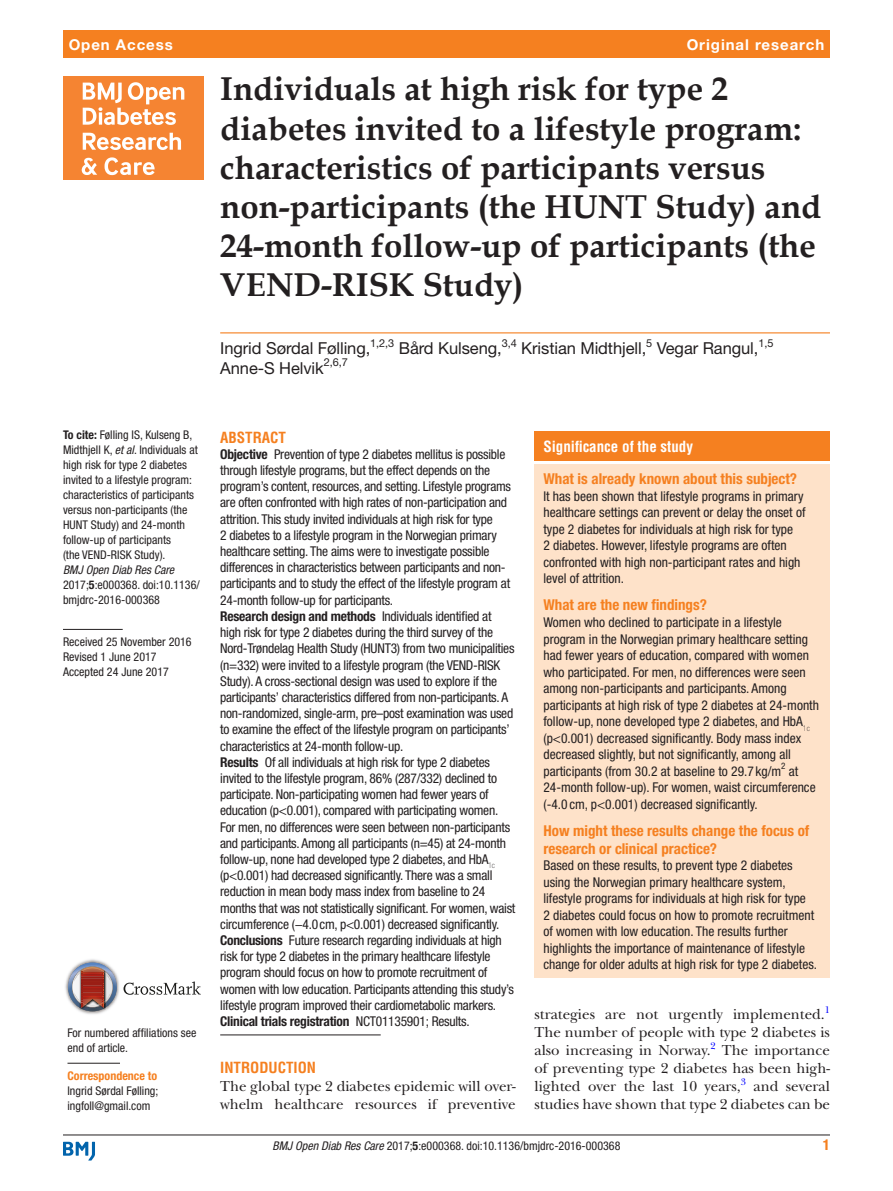
<style>
.page{position:relative;width:893px;height:1191px;background:#fff}
.page>*{position:absolute;margin:0;border:0;box-sizing:border-box;transform-origin:0 0}
.t1{font:700 33px/39px "Book Antiqua";color:#231f20}
.t2{font:16.5px "Helvetica Neue LT Std";letter-spacing:-.005em;color:#231f20}
.t3{font:15px/18px "New Baskerville";color:#231f20}
.t4{font:700 condensed 15px/18px "Helvetica Neue LT Std";color:#f58020}
.t5{font:700 15px "Helvetica Neue LT Std";letter-spacing:.065em;color:#fff}
.t6{font:700 condensed 15px "Helvetica";color:#fff}
.t7{font:700 condensed 15px "Helvetica";color:#f58020}
.t8{font:condensed 13.5px/16.2px "Helvetica Neue LT Std";letter-spacing:-.02em;color:#231f20}
.t9{font:condensed 13.5px/16.5px "Helvetica Neue LT Std";color:#231f20}
.t10{font:condensed 12px/15px "Helvetica Neue LT Std";color:#231f20}
.t11{font:700 condensed 12px "Helvetica Neue LT Std";color:#f58020}
.t12{font:10.95px "Helvetica Neue LT Std";color:#231f20}
.t13{font:9.9px "New Baskerville";color:#00f}
.s1{font-weight:700}
.s2{font-style:italic}
</style>
<div class="page">
<hr style="left:63px;top:1134px;width:767px;height:1px;background:#231f20">
<svg style="left:63px;top:1141px;width:32px;height:19px"></svg>
<div style="left:63px;top:31px;width:767px;height:27px;background:#f58020"></div>
<hr style="left:220px;top:1034px;width:161px;height:1px;background:#231f20">
<hr style="left:220px;top:332px;width:610px;height:1px;background:#f58020">
<hr style="left:68px;top:1062px;width:52px;height:1px;background:#231f20">
<hr style="left:63px;top:629px;width:60px;height:1px;background:#231f20">
<img style="left:65px;top:959px;width:54px;height:55px">
<svg style="left:68px;top:962px;width:49px;height:49px;background:#a88689"></svg>
<svg style="left:124px;top:981px;width:77px;height:13px"></svg>
<div style="left:63px;top:76px;width:140px;height:104px;background:#f58432"></div>
<svg style="left:83px;top:82px;width:101px;height:43px"></svg>
<svg style="left:83px;top:133px;width:98px;height:17px"></svg>
<svg style="left:82px;top:158px;width:15px;height:17px"></svg>
<svg style="left:105px;top:157px;width:50px;height:18px"></svg>
<div style="left:534px;top:430px;width:296px;height:30px;background:#f58020"></div>
<div style="left:534px;top:465px;width:296px;height:513px;background:#fee2c9"></div>
<p class="t5" style="left:69px;top:35px;width:106px">Open Access</p>
<p class="t5" style="left:687px;top:35px;width:139px">Original research</p>
<h1 class="t1" style="left:220px;top:70px;width:603px">Individuals at high risk for type 2 diabetes invited to a lifestyle program: characteristics of participants versus non-participants (the HUNT Study) and 24-month follow-up of participants (the VEND-RISK Study)</h1>
<p class="t2" style="left:220px;top:338px;width:152px">Ingrid Sørdal Følling,</p>
<p class="t12" style="left:370px;top:336px;width:26px">1,2,3</p>
<p class="t2" style="left:399px;top:338px;width:104px">Bård Kulseng,</p>
<p class="t12" style="left:502px;top:336px;width:17px">3,4</p>
<p class="t2" style="left:521px;top:338px;width:127px">Kristian Midthjell,</p>
<p class="t12" style="left:646px;top:336px;width:8px">5</p>
<p class="t2" style="left:657px;top:338px;width:103px">Vegar Rangul,</p>
<p class="t12" style="left:758px;top:336px;width:17px">1,5</p>
<p class="t2" style="left:220px;top:358px;width:105px">Anne-S Helvik</p>
<p class="t12" style="left:324px;top:356px;width:26px">2,6,7</p>
<p class="t10" style="left:63px;top:427px;width:136px"><span class="s1">To cite:</span> Følling IS, Kulseng B,<br>Midthjell K, <span class="s2">et al</span>. Individuals at high risk for type 2 diabetes invited to a lifestyle program: characteristics of participants versus non-participants (the<br>HUNT Study) and 24-month follow-up of participants<br>(the VEND-RISK Study).</p>
<p class="t10" style="left:63px;top:562px;width:138px"><span class="s2">BMJ Open Diab Res Care<br></span>2017;<span class="s1">5</span>:e000368. doi:10.1136/ bmjdrc-2016-000368</p>
<p class="t10" style="left:63px;top:634px;width:130px">Received 25 November 2016<br>Revised 1 June 2017<br>Accepted 24 June 2017</p>
<p class="t10" style="left:68px;top:1024px;width:130px">For numbered affiliations see end of article.</p>
<p class="t11" style="left:68px;top:1068px;width:91px">Correspondence to</p>
<p class="t10" style="left:68px;top:1083px;width:92px">Ingrid Sørdal Følling; ingfoll@gmail.com</p>
<p class="t7" style="left:220px;top:428px;width:67px">ABSTRACT</p>
<p class="t8" style="left:220px;top:446px;width:297px"><span class="s1">Objective</span> Prevention of type 2 diabetes mellitus is possible through lifestyle programs, but the effect depends on the program’s content, resources, and setting. Lifestyle programs are often confronted with high rates of non-participation and attrition. This study invited individuals at high risk for type<br>2 diabetes to a lifestyle program in the Norwegian primary healthcare setting. The aims were to investigate possible differences in characteristics between participants and non&shy;participants and to study the effect of the lifestyle program at 24-month follow-up for participants.<br><span class="s1">Research design and methods</span> Individuals identified at high risk for type 2 diabetes during the third survey of the Nord-Trøndelag Health Study (HUNT3) from two municipalities (n=332) were invited to a lifestyle program (the VEND-RISK Study). A cross-sectional design was used to explore if the participants’ characteristics differed from non-participants. A non-randomized, single-arm, pre–post examination was used to examine the effect of the lifestyle program on participants’ characteristics at 24-month follow-up.<br><span class="s1">Results</span> Of all individuals at high risk for type 2 diabetes invited to the lifestyle program, 86% (287/332) declined to participate. Non-participating women had fewer years of education (p&lt;0.001), compared with participating women.<br>For men, no differences were seen between non-participants and participants. Among all participants (n=45) at 24-month follow-up, none had developed type 2 diabetes, and HbA<sub>1c </sub>(p&lt;0.001) had decreased significantly. There was a small reduction in mean body mass index from baseline to 24 months that was not statistically significant. For women, waist circumference (−4.0cm, p&lt;0.001) decreased significantly.<br><span class="s1">Conclusions</span> Future research regarding individuals at high risk for type 2 diabetes in the primary healthcare lifestyle program should focus on how to promote recruitment of women with low education. Participants attending this study’s lifestyle program improved their cardiometabolic markers.<br><span class="s1">Clinical trials registration</span> NCT01135901; Results.</p>
<p class="t7" style="left:220px;top:1058px;width:97px">INTRODUCTION</p>
<p class="t3" style="left:220px;top:1077px;width:297px">The global type 2 diabetes epidemic will over&shy;whelm healthcare resources if preventive</p>
<p class="t6" style="left:543px;top:437px;width:151px">SIGNIFICANCE OF THE STUDY</p>
<p class="t4" style="left:543px;top:470px;width:255px">What is already known about this subject?</p>
<p class="t9" style="left:543px;top:488px;width:264px">It has been shown that lifestyle programs in primary healthcare settings can prevent or delay the onset of type 2 diabetes for individuals at high risk for type<br>2 diabetes. However, lifestyle programs are often confronted with high non-participant rates and high level of attrition.</p>
<p class="t4" style="left:543px;top:596px;width:165px">What are the new findings?</p>
<p class="t9" style="left:543px;top:614px;width:277px">Women who declined to participate in a lifestyle program in the Norwegian primary healthcare setting had fewer years of education, compared with women who participated. For men, no differences were seen among non-participants and participants. Among participants at high risk of type 2 diabetes at 24-month follow-up, none developed type 2 diabetes, and HbA<sub>1c </sub>(p&lt;0.001) decreased significantly. Body mass index decreased slightly, but not significantly, among all participants (from 30.2 at baseline to 29.7 kg/m<sup>2</sup> at 24-month follow-up). For women, waist circumference (-4.0 cm, p&lt;0.001) decreased significantly.</p>
<p class="t4" style="left:543px;top:821px;width:267px">How might these results change the focus of research or clinical practice?</p>
<p class="t9" style="left:543px;top:857px;width:275px">Based on these results, to prevent type 2 diabetes using the Norwegian primary healthcare system, lifestyle programs for individuals at high risk for type<br>2 diabetes could focus on how to promote recruitment of women with low education. The results further highlights the importance of maintenance of lifestyle change for older adults at high risk for type 2 diabetes.</p>
<p class="t3" style="left:534px;top:1005px;width:292px">strategies are not urgently implemented.</p>
<p class="t13" style="left:825px;top:1003px;width:7px">1</p>
<p class="t3" style="left:534px;top:1023px;width:297px">The number of people with type 2 diabetes is also increasing in Norway.</p>
<p class="t13" style="left:711px;top:1039px;width:7px">2</p>
<p class="t3" style="left:534px;top:1041px;width:297px;text-align:justify;text-indent:187px">The importance of preventing type 2 diabetes has been high&shy;lighted over the last 10 years,</p>
<p class="t13" style="left:741px;top:1075px;width:7px">3</p>
<p class="t3" style="left:534px;top:1077px;width:297px;text-align:right">and several<br>studies have shown that type 2 diabetes can be</p>
<p class="t10" style="left:273px;top:1137px;width:349px"><span class="s2">BMJ Open Diab Res Care</span> 2017;<span class="s1">5</span>:e000368. doi:10.1136/bmjdrc-2016-000368</p>
<p class="t4" style="left:823px;top:1135px;width:9px">1</p>
</div>
